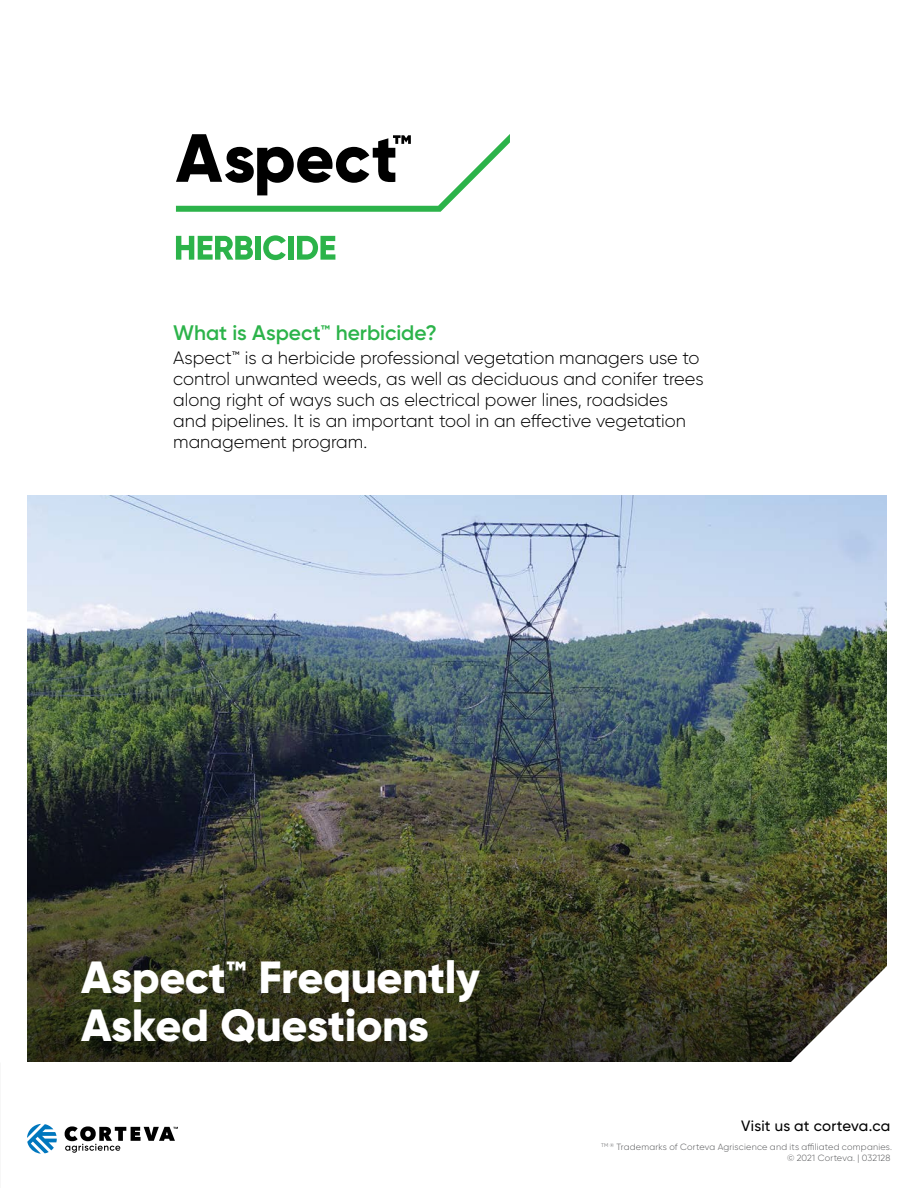
<style>
.page{position:relative;width:918px;height:1188px;background:#fff}
.page>*{position:absolute;margin:0;border:0;box-sizing:border-box;transform-origin:0 0}
.t1{font:800 45px/48px "Gilroy";letter-spacing:-.01em;color:#fff}
.t2{font:600 21px "Gilroy";color:#2cb34a}
.t3{font:300 18px/21px "Gilroy";letter-spacing:-.005em;color:#000}
.t4{font:500 15px "Gilroy";letter-spacing:.015em;color:#000}
.t5{font:300 9px/10.8px "Gilroy";letter-spacing:.02em;color:#58595b;text-align:right}
</style>
<div class="page">
<img style="left:27px;top:495px;width:859px;height:247px">
<img style="left:27px;top:742px;width:859px;height:320px">
<svg style="left:790px;top:964px;width:97px;height:98px"></svg>
<svg style="left:27px;top:1124px;width:30px;height:30px"></svg>
<svg style="left:65px;top:1126px;width:113px;height:27px"></svg>
<svg style="left:176px;top:236px;width:77px;height:24px"></svg>
<div style="left:255px;top:236px;width:6px;height:24px;background:#2cb34a"></div>
<svg style="left:263px;top:235px;width:23px;height:25px"></svg>
<div style="left:288px;top:236px;width:6px;height:24px;background:#2cb34a"></div>
<svg style="left:297px;top:236px;width:38px;height:24px"></svg>
<svg style="left:176px;top:134px;width:334px;height:78px"></svg>
<p class="t2" style="left:173px;top:320px;width:265px">What is Aspect™ herbicide?</p>
<p class="t3" style="left:173px;top:347px;width:532px">Aspect™ is a herbicide professional vegetation managers use to control unwanted weeds, as well as deciduous and conifer trees along right of ways such as electrical power lines, roadsides and pipelines. It is an important tool in an effective vegetation management program.</p>
<h1 class="t1" style="left:81px;top:953px;width:401px">Aspect™ Frequently<br>Asked Questions</h1>
<p class="t4" style="left:741px;top:1117px;width:150px">Visit us at corteva.ca</p>
<p class="t5" style="left:601px;top:1142px;width:292px"><sup>TM</sup> <sup>®</sup> Trademarks of Corteva Agriscience and its affiliated companies. © 2021 Corteva. | 032128</p>
</div>
